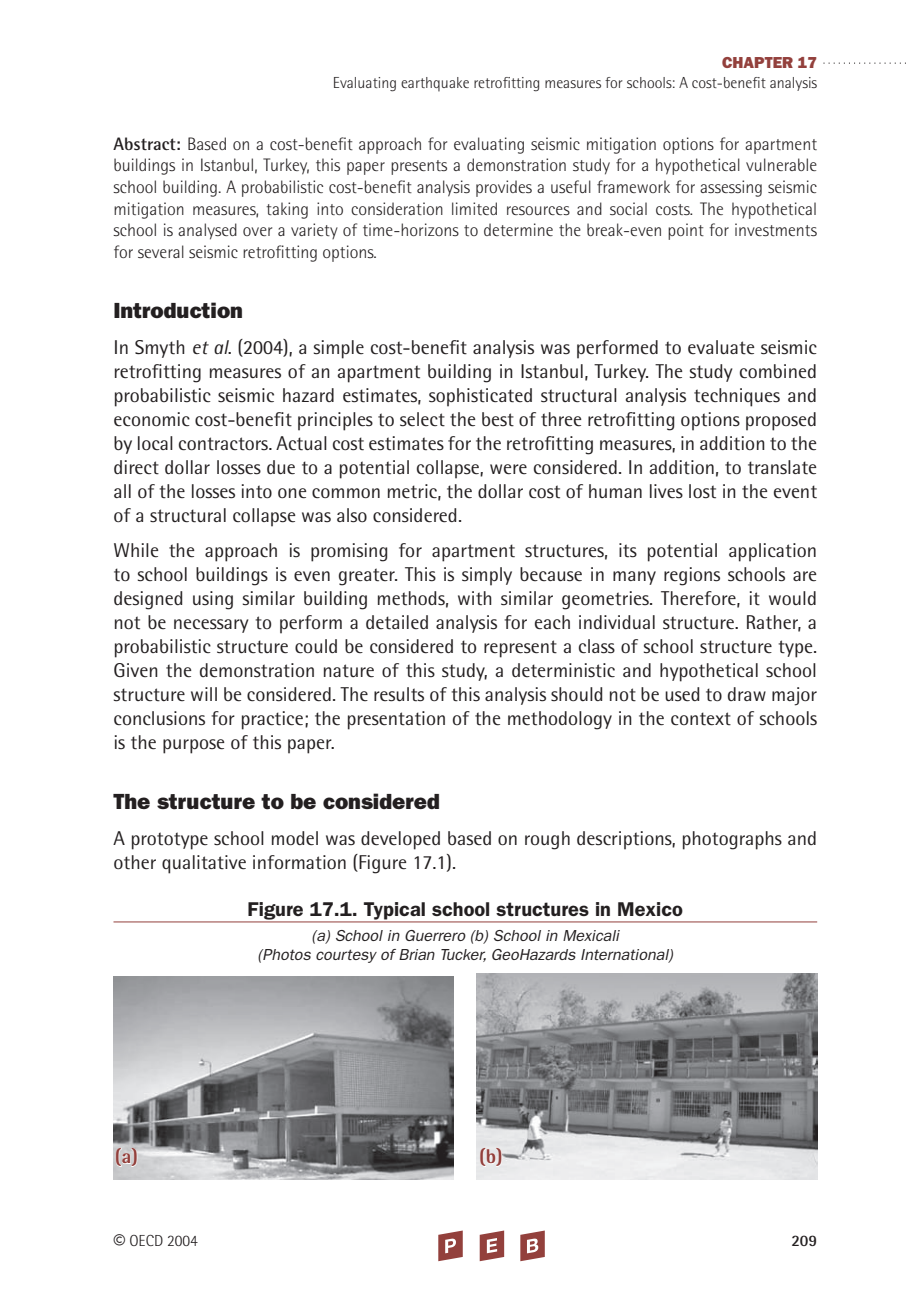
<style>
.page{position:relative;width:908px;height:1304px;background:#fff}
.page>*{position:absolute;margin:0;border:0;box-sizing:border-box;transform-origin:0 0}
.t1{font:800 22px "Franklin Gothic";color:#231f20}
.t2{font:20px/24px "Rotis Semi Sans";color:#231f20;text-align:justify}
.t3{font:600 20px "Franklin Gothic";color:#231f20}
.t4{font:800 20px "Rotis Semi Sans";color:#93403c}
.t5{font:300 18px/21.6px "Rotis Semi Sans";color:#231f20;text-align:justify}
.t6{font:italic 16px/19.2px "Franklin Gothic";color:#231f20;text-align:center}
.t7{font:300 16px "Rotis Semi Sans";color:#231f20}
.t8{font:800 16px "Franklin Gothic";color:#93403c}
.t9{font:700 16px "Rotis Semi Sans";color:#231f20}
.s1{font-weight:700}
.s2{font-style:italic}
.s3{font-size:24px}
</style>
<div class="page">
<svg style="left:823px;top:63px;width:83px;height:1px"></svg>
<svg style="left:438px;top:1230px;width:24px;height:31px"></svg>
<svg style="left:479px;top:1230px;width:25px;height:31px"></svg>
<svg style="left:520px;top:1230px;width:24px;height:31px"></svg>
<hr style="left:113px;top:921px;width:703px;height:1px;background:#93403c">
<img style="left:113px;top:977px;width:340px;height:202px">
<img style="left:476px;top:973px;width:340px;height:206px">
<svg style="left:115px;top:1147px;width:23px;height:21px"></svg>
<svg style="left:479px;top:1147px;width:23px;height:21px"></svg>
<p class="t8" style="left:721px;top:53px;width:97px">CHAPTER 17</p>
<p class="t7" style="left:333px;top:73px;width:485px">Evaluating earthquake retrofitting measures for schools: A cost-benefit analysis</p>
<p class="t5" style="left:113px;top:133px;width:705px"><span class="s1">Abstract:</span> Based on a cost-benefit approach for evaluating seismic mitigation options for apartment buildings in Istanbul, Turkey, this paper presents a demonstration study for a hypothetical vulnerable school building. A probabilistic cost-benefit analysis provides a useful framework for assessing seismic mitigation measures, taking into consideration limited resources and social costs. The hypothetical school is analysed over a variety of time-horizons to determine the break-even point for investments for several seismic retrofitting options.</p>
<p class="t1" style="left:113px;top:298px;width:131px">Introduction</p>
<p class="t2" style="left:113px;top:335px;width:705px">In Smyth <span class="s2">et al</span>. (2004), a simple cost-benefit analysis was performed to evaluate seismic retrofitting measures of an apartment building in Istanbul, Turkey. The study combined probabilistic seismic hazard estimates, sophisticated structural analysis techniques and economic cost-benefit principles to select the best of three retrofitting options proposed by local contractors. Actual cost estimates for the retrofitting measures, in addition to the direct dollar losses due to a potential collapse, were considered. In addition, to translate all of the losses into one common metric, the dollar cost of human lives lost in the event of a structural collapse was also considered.</p>
<p class="t2" style="left:113px;top:538px;width:705px">While the approach is promising for apartment structures, its potential application to school buildings is even greater. This is simply because in many regions schools are designed using similar building methods, with similar geometries. Therefore, it would not be necessary to perform a detailed analysis for each individual structure. Rather, a probabilistic structure could be considered to represent a class of school structure type.<br>Given the demonstration nature of this study, a deterministic and hypothetical school structure will be considered. The results of this analysis should not be used to draw major conclusions for practice; the presentation of the methodology in the context of schools is the purpose of this paper.</p>
<p class="t1" style="left:113px;top:789px;width:328px">The structure to be considered</p>
<p class="t2" style="left:113px;top:826px;width:704px">A prototype school model was developed based on rough descriptions, photographs and other qualitative information (Figure 17.1).</p>
<p class="t3" style="left:247px;top:897px;width:437px">Figure 17.1. Typical school structures in Mexico</p>
<p class="t6" style="left:257px;top:926px;width:416px">(a) School in Guerrero (b) School in Mexicali<br>(Photos courtesy of Brian Tucker, GeoHazards International)</p>
<p class="t4" style="left:115px;top:1144px;width:25px">(a)</p>
<p class="t4" style="left:479px;top:1144px;width:25px">(b)</p>
<p class="t7" style="left:113px;top:1231px;width:86px"><span class="s3">©</span> OECD 2004</p>
<p class="t9" style="left:791px;top:1231px;width:27px">209</p>
</div>
